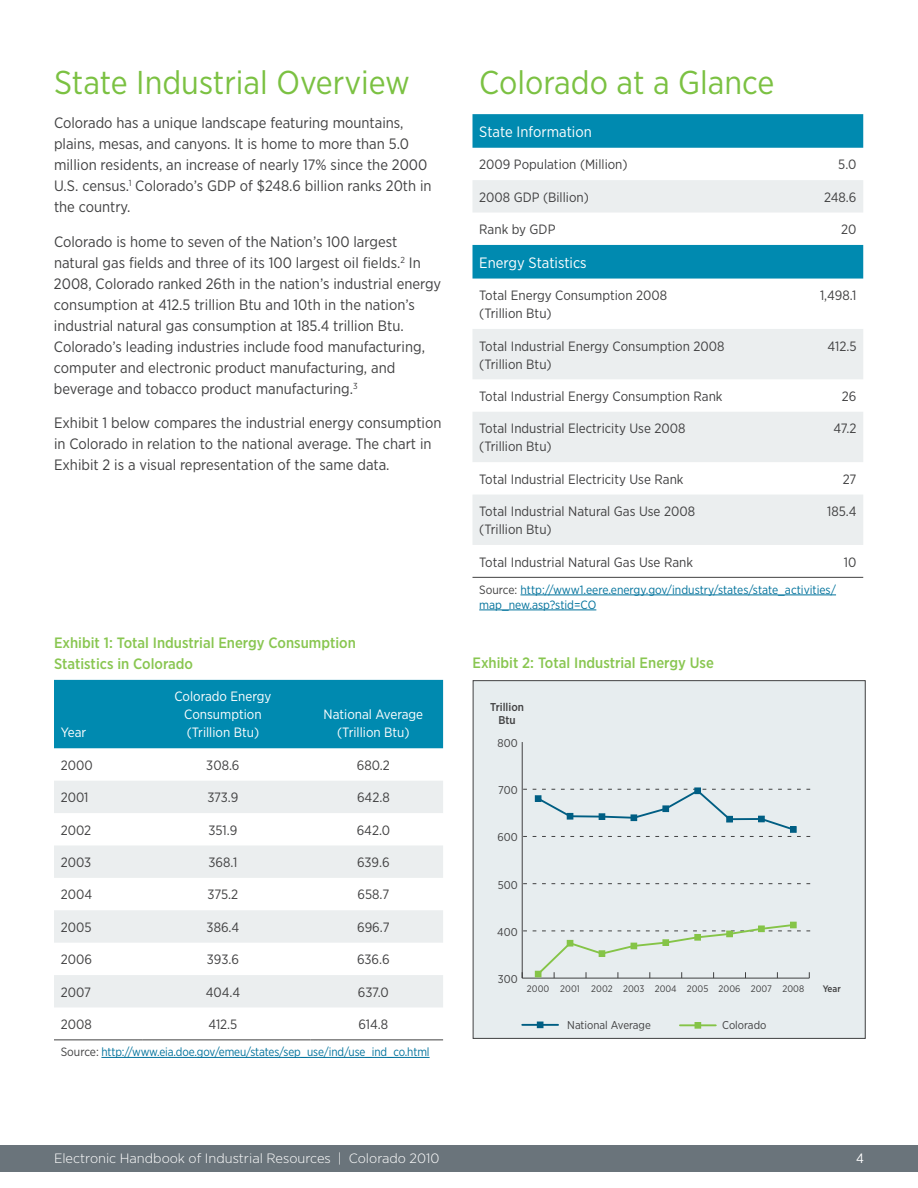
<style>
.page{position:relative;width:918px;height:1188px;background:#fff}
.page>*{position:absolute;margin:0;border:0;box-sizing:border-box;transform-origin:0 0}
.Heading_1{font:33px "Gotham Narrow";color:#7bc142}
.At_a_glance_heading{font:33px "Gotham Narrow";color:#7bc142}
.Body{font:15px/21px "Gotham Narrow";color:#414142}
.Body-2{font:500 15px/21px "Gotham Narrow";color:#89c651}
.Table_heading{font:15px "Gotham Narrow";color:#fff}
.Body-3{font:13.5px/18px "Gotham Narrow";color:#414142}
.Table_heading-2{font:13.5px/18px "Gotham Narrow";color:#fff;text-align:center}
.t1{font:300 13.5px "Gotham Narrow";color:#fff;scale:1.1 1}
.Source{font:12px/15px "Gotham Narrow";letter-spacing:-.01em;color:#00729c}
.t2{font:11.4px "Gotham Narrow";color:#414142}
.t3{font:500 11.4px/13.6px "Gotham Narrow";color:#414142;text-align:center}
.t4{font:9.45px "Gotham Narrow";color:#414142}
.t5{font:500 9.45px "Gotham Narrow";color:#414142}
.s1{color:#414142}
</style>
<div class="page">
<div style="left:0;top:1145px;width:918px;height:27px;background:#6a747b"></div>
<div style="left:472px;top:114px;width:391px;height:34px;background:#008ab0"></div>
<svg style="left:472px;top:180px;width:391px;height:365px;fill:#ebeeef"></svg>
<hr style="left:472px;top:577px;width:311px;height:1px;background:#414142">
<hr style="left:783px;top:577px;width:80px;height:1px;background:#414142">
<hr style="left:520px;top:595px;width:316px;height:1px;background:#00729c">
<hr style="left:479px;top:610px;width:117px;height:1px;background:#00729c">
<div style="left:54px;top:680px;width:389px;height:68px;background:#008ab0"></div>
<svg style="left:54px;top:781px;width:389px;height:226px;fill:#ebeeef"></svg>
<hr style="left:54px;top:1039px;width:88px;height:1px;background:#414142">
<hr style="left:142px;top:1039px;width:169px;height:1px;background:#414142">
<hr style="left:310px;top:1039px;width:133px;height:1px;background:#414142">
<hr style="left:101px;top:1057px;width:329px;height:1px;background:#00729c">
<div style="left:473px;top:681px;width:392px;height:357px;background:#e7edef"></div>
<div style="left:473px;top:680px;width:392px;height:359px;border:1px solid #414142"></div>
<hr style="left:522px;top:978px;width:287px;height:1px;background:#414142">
<hr style="left:522px;top:742px;width:1px;height:236px;background:#414142">
<svg style="left:523px;top:883px;width:288px;height:1px"></svg>
<hr style="left:522px;top:1024px;width:36px;height:2px;background:#005e83">
<hr style="left:680px;top:1024px;width:36px;height:2px;background:#85c447">
<svg style="left:537px;top:1022px;width:6px;height:6px"></svg>
<svg style="left:523px;top:788px;width:288px;height:49px"></svg>
<div style="left:790px;top:826px;width:6px;height:7px;border:1px solid #005e83"></div>
<svg style="left:695px;top:1022px;width:6px;height:6px"></svg>
<svg style="left:522px;top:922px;width:289px;height:56px"></svg>
<p class="Heading_1" style="left:54px;top:62px;width:357px">State Industrial Overview</p>
<p class="Body" style="left:54px;top:112px;width:379px">Colorado has a unique landscape featuring mountains, plains, mesas, and canyons. It is home to more than 5.0 million residents, an increase of nearly 17% since the 2000<br>U.S. census.<sup>1</sup> Colorado’s GDP of $248.6 billion ranks 20th in the country.</p>
<p class="Body" style="left:54px;top:231px;width:389px">Colorado is home to seven of the Nation’s 100 largest natural gas fields and three of its 100 largest oil fields.<sup>2</sup> In 2008, Colorado ranked 26th in the nation’s industrial energy consumption at 412.5 trillion Btu and 10th in the nation’s industrial natural gas consumption at 185.4 trillion Btu.<br>Colorado’s leading industries include food manufacturing, computer and electronic product manufacturing, and beverage and tobacco product manufacturing.<sup>3</sup></p>
<p class="Body" style="left:54px;top:412px;width:389px">Exhibit 1 below compares the industrial energy consumption in Colorado in relation to the national average. The chart in<br>Exhibit 2 is a visual representation of the same data.</p>
<p class="Body-2" style="left:54px;top:632px;width:303px">Exhibit 1: Total Industrial Energy Consumption<br>Statistics in Colorado</p>
<p class="Table_heading-2" style="left:61px;top:723px;width:27px">Year</p>
<p class="Table_heading-2" style="left:174px;top:687px;width:99px">Colorado Energy<br>Consumption (Trillion Btu)</p>
<p class="Table_heading-2" style="left:324px;top:705px;width:101px">National Average (Trillion Btu)</p>
<p class="Body-3" style="left:61px;top:756px;width:33px">2000</p>
<p class="Body-3" style="left:206px;top:756px;width:35px">308.6</p>
<p class="Body-3" style="left:357px;top:756px;width:35px">680.2</p>
<p class="Body-3" style="left:61px;top:788px;width:29px">2001</p>
<p class="Body-3" style="left:207px;top:788px;width:33px">373.9</p>
<p class="Body-3" style="left:357px;top:788px;width:34px">642.8</p>
<p class="Body-3" style="left:61px;top:821px;width:32px">2002</p>
<p class="Body-3" style="left:208px;top:821px;width:30px">351.9</p>
<p class="Body-3" style="left:357px;top:821px;width:35px">642.0</p>
<p class="Body-3" style="left:61px;top:853px;width:32px">2003</p>
<p class="Body-3" style="left:209px;top:853px;width:30px">368.1</p>
<p class="Body-3" style="left:357px;top:853px;width:34px">639.6</p>
<p class="Body-3" style="left:61px;top:885px;width:33px">2004</p>
<p class="Body-3" style="left:208px;top:885px;width:32px">375.2</p>
<p class="Body-3" style="left:358px;top:885px;width:33px">658.7</p>
<p class="Body-3" style="left:61px;top:918px;width:32px">2005</p>
<p class="Body-3" style="left:207px;top:918px;width:34px">386.4</p>
<p class="Body-3" style="left:357px;top:918px;width:34px">696.7</p>
<p class="Body-3" style="left:61px;top:950px;width:33px">2006</p>
<p class="Body-3" style="left:207px;top:950px;width:34px">393.6</p>
<p class="Body-3" style="left:357px;top:950px;width:34px">636.6</p>
<p class="Body-3" style="left:61px;top:983px;width:32px">2007</p>
<p class="Body-3" style="left:206px;top:983px;width:36px">404.4</p>
<p class="Body-3" style="left:358px;top:983px;width:33px">637.0</p>
<p class="Body-3" style="left:61px;top:1015px;width:32px">2008</p>
<p class="Body-3" style="left:208px;top:1015px;width:30px">412.5</p>
<p class="Body-3" style="left:359px;top:1015px;width:31px">614.8</p>
<p class="Source" style="left:61px;top:1044px;width:370px"><span class="s1">Source:</span> http://www.eia.doe.gov/emeu/states/sep_use/ind/use_ind_co.html</p>
<p class="At_a_glance_heading" style="left:479px;top:62px;width:297px">Colorado at a Glance</p>
<p class="Table_heading" style="left:479px;top:122px;width:114px">State Information</p>
<p class="Body-3" style="left:479px;top:155px;width:150px">2009 Population (Million)</p>
<p class="Body-3" style="left:838px;top:155px;width:20px">5.0</p>
<p class="Body-3" style="left:479px;top:188px;width:111px">2008 GDP (Billion)</p>
<p class="Body-3" style="left:824px;top:188px;width:34px">248.6</p>
<p class="Body-3" style="left:479px;top:220px;width:78px">Rank by GDP</p>
<p class="Body-3" style="left:841px;top:220px;width:17px">20</p>
<p class="Table_heading" style="left:479px;top:253px;width:109px">Energy Statistics</p>
<p class="Body-3" style="left:479px;top:286px;width:189px">Total Energy Consumption 2008 (Trillion Btu)</p>
<p class="Body-3" style="left:820px;top:286px;width:38px">1,498.1</p>
<p class="Body-3" style="left:479px;top:337px;width:247px">Total Industrial Energy Consumption 2008 (Trillion Btu)</p>
<p class="Body-3" style="left:828px;top:337px;width:30px">412.5</p>
<p class="Body-3" style="left:479px;top:387px;width:245px">Total Industrial Energy Consumption Rank</p>
<p class="Body-3" style="left:842px;top:387px;width:16px">26</p>
<p class="Body-3" style="left:479px;top:419px;width:208px">Total Industrial Electricity Use 2008 (Trillion Btu)</p>
<p class="Body-3" style="left:833px;top:419px;width:25px">47.2</p>
<p class="Body-3" style="left:479px;top:470px;width:206px">Total Industrial Electricity Use Rank</p>
<p class="Body-3" style="left:843px;top:470px;width:15px">27</p>
<p class="Body-3" style="left:479px;top:502px;width:217px">Total Industrial Natural Gas Use 2008 (Trillion Btu)</p>
<p class="Body-3" style="left:827px;top:502px;width:31px">185.4</p>
<p class="Body-3" style="left:479px;top:553px;width:215px">Total Industrial Natural Gas Use Rank</p>
<p class="Body-3" style="left:844px;top:553px;width:14px">10</p>
<p class="Source" style="left:479px;top:582px;width:358px"><span class="s1">Source:</span> http://www1.eere.energy.gov/industry/states/state_activities/ map_new.asp?stid=CO</p>
<p class="Body-2" style="left:472px;top:652px;width:243px">Exhibit 2: Total Industrial Energy Use</p>
<p class="t3" style="left:490px;top:700px;width:35px">Trillion<br>Btu</p>
<p class="t2" style="left:498px;top:736px;width:22px">800</p>
<p class="t2" style="left:498px;top:783px;width:21px">700</p>
<p class="t2" style="left:497px;top:830px;width:22px">600</p>
<p class="t2" style="left:498px;top:878px;width:21px">500</p>
<p class="t2" style="left:497px;top:925px;width:22px">400</p>
<p class="t2" style="left:498px;top:972px;width:21px">300</p>
<p class="t4" style="left:527px;top:983px;width:279px">2000 2001 2002 2003 2004 2005 2006 2007 2008</p>
<p class="t2" style="left:567px;top:1018px;width:85px">National Average</p>
<p class="t2" style="left:722px;top:1018px;width:46px">Colorado</p>
<p class="t5" style="left:823px;top:983px;width:20px">Year</p>
<p class="t1" style="left:54px;top:1150px;width:352px">Electronic Handbook of Industrial Resources | Colorado 2010</p>
<p class="Table_heading-2" style="left:856px;top:1149px;width:9px">4</p>
</div>
